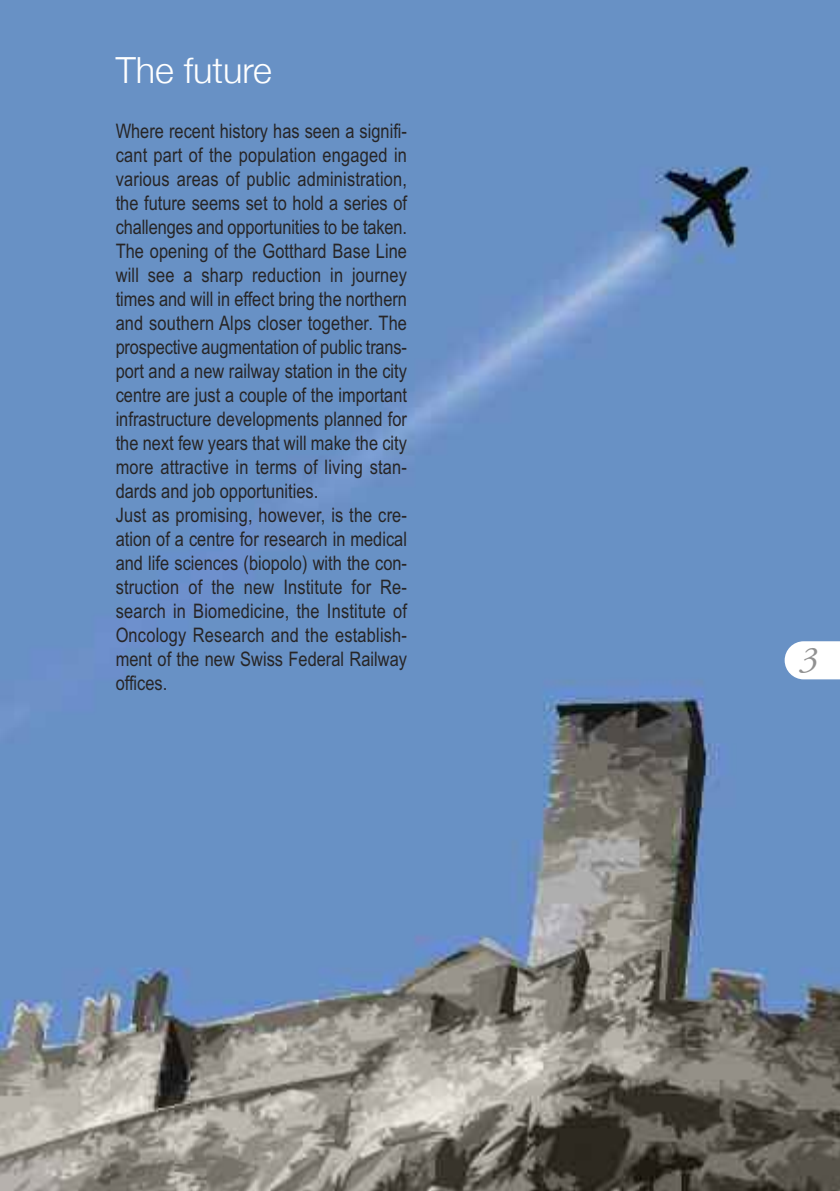
<style>
.page{position:relative;width:840px;height:1191px;background:#fff}
.page>*{position:absolute;margin:0;border:0;box-sizing:border-box;transform-origin:0 0}
.t1{font:300 36px "Helvetica Neue";color:#fff}
.t2{font:italic 36px "Adobe Garamond Pro";color:#919191}
.t3{font:20px/24px "Arial Narrow";color:#272526}
</style>
<div class="page">
<img style="left:0;top:0;width:839px;height:1191px">
<svg style="left:784px;top:641px;width:55px;height:38px"></svg>
<h1 class="t1" style="left:116px;top:48px;width:158px">The future</h1>
<p class="t3" style="left:116px;top:119px;width:293px">Where recent history has seen a signifi&shy;cant part of the population engaged in various areas of public administration, the future seems set to hold a series of challenges and opportunities to be taken.<br>The opening of the Gotthard Base Line will see a sharp reduction in journey times and will in effect bring the northern and southern Alps closer together. The prospective augmentation of public trans&shy;port and a new railway station in the city centre are just a couple of the important infrastructure developments planned for the next few years that will make the city more attractive in terms of living stan&shy;dards and job opportunities.<br>Just as promising, however, is the cre&shy;ation of a centre for research in medical and life sciences (biopolo) with the con&shy;struction of the new Institute for Re&shy;search in Biomedicine, the Institute of Oncology Research and the establish&shy;ment of the new Swiss Federal Railway offices.</p>
<h1 class="t2" style="left:799px;top:646px;width:19px">3</h1>
</div>
